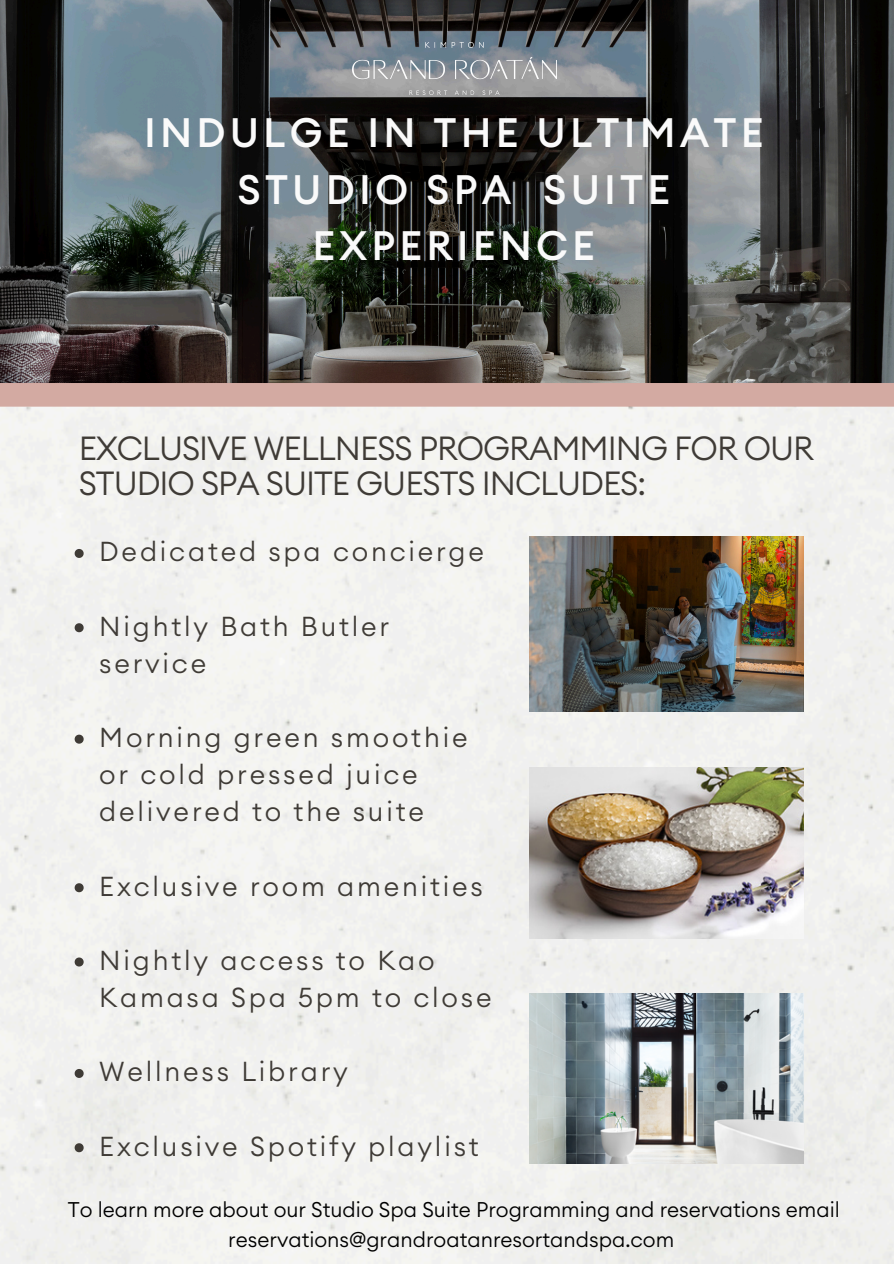
<style>
.page{position:relative;width:894px;height:1264px;background:#fff}
.page>*{position:absolute;margin:0;border:0;box-sizing:border-box;transform-origin:0 0}
.t1{font:500 40.5px/56.2px "Euclid Circular A";letter-spacing:.105em;color:#fafafa;text-align:center}
.t2{font:300 33px/34.8px "Euclid Circular A";letter-spacing:-.03em;color:#3f3b36}
.t3{font:300 27px/37.2px "Euclid Circular A";letter-spacing:.105em;color:#3f3b36}
.t4{font:300 21px/29.2px "Euclid Circular A";color:#000;text-align:center}
</style>
<div class="page">
<div style="left:0;top:406px;width:893px;height:857px;background:#f0f0f0"></div>
<img style="left:0;top:0;width:893px;height:383px">
<img style="left:529px;top:536px;width:274px;height:175px">
<img style="left:529px;top:993px;width:274px;height:170px">
<img style="left:529px;top:767px;width:274px;height:171px">
<div style="left:0;top:383px;width:893px;height:23px;background:#d3aaa2"></div>
<img style="left:352px;top:42px;width:204px;height:52px">
<svg style="left:75px;top:549px;width:9px;height:9px"></svg>
<svg style="left:75px;top:623px;width:9px;height:9px"></svg>
<svg style="left:75px;top:734px;width:9px;height:9px"></svg>
<svg style="left:75px;top:883px;width:9px;height:9px"></svg>
<svg style="left:75px;top:957px;width:9px;height:9px"></svg>
<svg style="left:75px;top:1068px;width:9px;height:9px"></svg>
<svg style="left:75px;top:1143px;width:9px;height:9px"></svg>
<p class="t1" style="left:144px;top:104px;width:621px">INDULGE IN THE ULTIMATE<br>STUDIO SPA SUITE<br>EXPERIENCE</p>
<p class="t2" style="left:79px;top:431px;width:736px">EXCLUSIVE WELLNESS PROGRAMMING FOR OUR<br>STUDIO SPA SUITE GUESTS INCLUDES:</p>
<p class="t3" style="left:99px;top:533px;width:386px">Dedicated spa concierge</p>
<p class="t3" style="left:99px;top:607px;width:291px">Nightly Bath Butler service</p>
<p class="t3" style="left:99px;top:718px;width:370px">Morning green smoothie or cold pressed juice delivered to the suite</p>
<p class="t3" style="left:99px;top:867px;width:385px">Exclusive room amenities</p>
<p class="t3" style="left:99px;top:941px;width:394px">Nightly access to Kao<br>Kamasa Spa 5pm to close</p>
<p class="t3" style="left:99px;top:1052px;width:250px">Wellness Library</p>
<p class="t3" style="left:99px;top:1127px;width:381px">Exclusive Spotify playlist</p>
<p class="t4" style="left:68px;top:1194px;width:773px">To learn more about our Studio Spa Suite Programming and reservations email reservations@grandroatanresortandspa.com</p>
</div>
